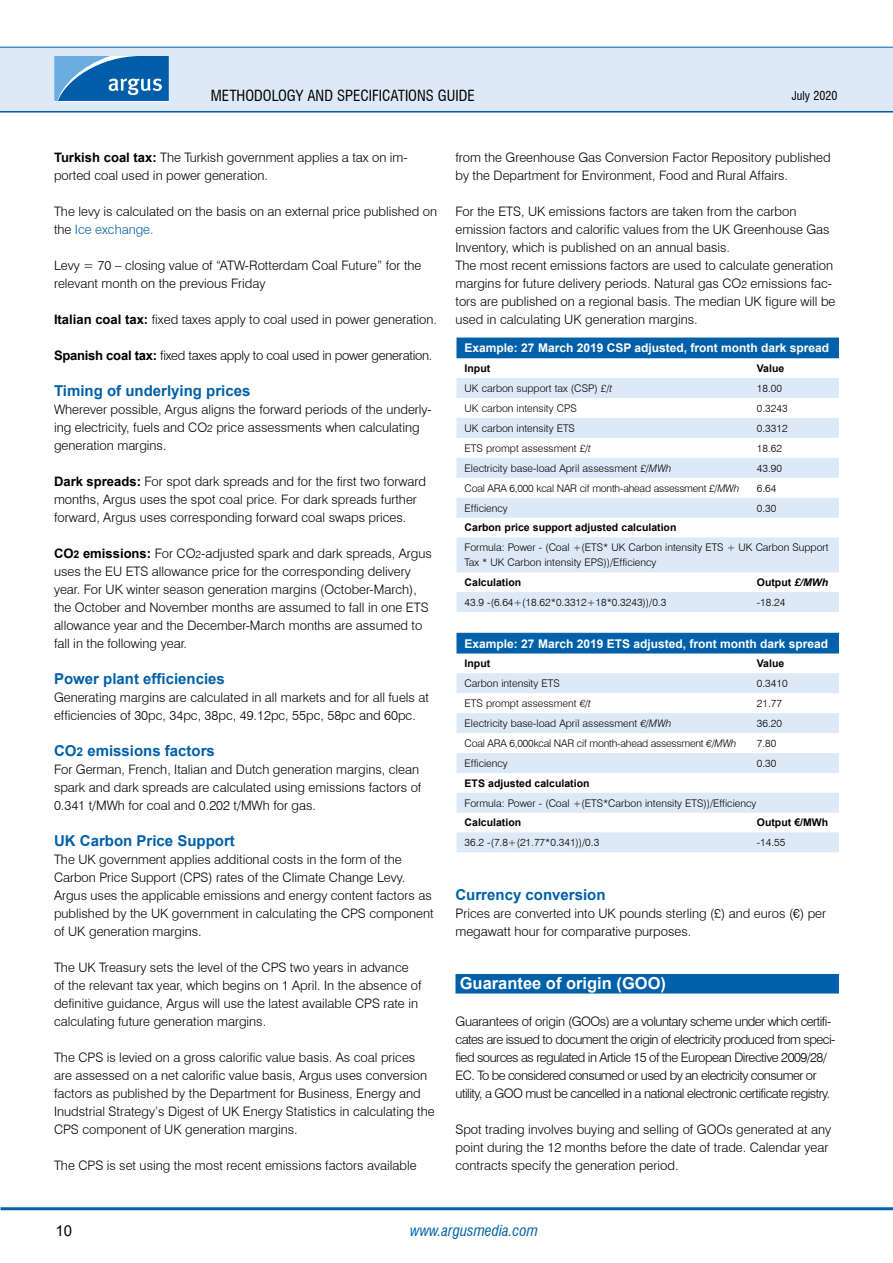
<style>
.page{position:relative;width:893px;height:1263px;background:#fff}
.page>*{position:absolute;margin:0;border:0;box-sizing:border-box;transform-origin:0 0}
.t1{font:700 16.5px "Arial";color:#fff}
.t2{font:700 15px "Arial";color:#0060a9}
.t3{font:condensed 15px "Swiss 721 BT";color:#000}
.t4{font:italic condensed 15px "Swiss 721 BT";color:#0060a9}
.t5{font:15px "Arial";color:#000}
.t6{font:300 13.05px/18px "Swiss 721 BT";color:#000}
.t7{font:300 13.05px/18px "Swiss 721 BT";letter-spacing:-.04em;color:#000}
.t8{font:300 13.05px "Swiss 721 BT";letter-spacing:-.02em;color:#000}
.t9{font:700 12px "Arial";color:#fff}
.t10{font:condensed 12px "Swiss 721 BT";color:#000}
.t11{font:300 10.5px/15px "Swiss 721 BT";color:#000}
.t12{font:700 10.5px "Arial";color:#000}
.t13{font:300 10.5px "Swiss 721 BT";letter-spacing:-.02em;color:#000}
.s1{font-family:"Arial";font-weight:700}
.s2{color:#0060a9}
.s3{font-size:10.5px}
.s4{font-family:"Arial";font-weight:700;font-size:10.5px}
.s5{font-size:12px}
.s6{font-style:italic}
</style>
<div class="page">
<hr style="left:0;top:110px;width:893px;height:3px;background:#0060a9">
<div style="left:0;top:47px;width:893px;height:64px;background:#dee9f7"></div>
<hr style="left:0;top:47px;width:893px;height:1px;background:#0060a9">
<svg style="left:54px;top:56px;width:115px;height:45px;background:#307dbd"></svg>
<hr style="left:1px;top:1207px;width:892px;height:3px;background:#0060a9">
<div style="left:455px;top:974px;width:384px;height:19px;background:#0060a9"></div>
<div style="left:456px;top:338px;width:383px;height:21px;background:#0060a9"></div>
<svg style="left:456px;top:378px;width:383px;height:474px;fill:#dee9f7"></svg>
<p class="t3" style="left:211px;top:86px;width:264px">METHODOLOGY AND SPECIFICATIONS GUIDE</p>
<p class="t10" style="left:792px;top:88px;width:47px">JULY 2020</p>
<p class="t6" style="left:54px;top:148px;width:355px"><span class="s1">Turkish coal tax:</span> The Turkish government applies a tax on im&shy;ported coal used in power generation.</p>
<p class="t6" style="left:54px;top:202px;width:385px">The levy is calculated on the basis on an external price published on the <span class="s2">Ice exchange.</span></p>
<p class="t6" style="left:54px;top:256px;width:369px">Levy = 70 – closing value of “ATW-Rotterdam Coal Future” for the relevant month on the previous Friday</p>
<p class="t6" style="left:54px;top:310px;width:385px"><span class="s1">Italian coal tax:</span> fixed taxes apply to coal used in power generation.</p>
<p class="t8" style="left:54px;top:347px;width:380px"><span class="s1">Spanish coal tax:</span> fixed taxes apply to coal used in power generation.</p>
<p class="t2" style="left:54px;top:380px;width:198px">Timing of underlying prices</p>
<p class="t6" style="left:54px;top:400px;width:379px">Wherever possible, Argus aligns the forward periods of the underly&shy;ing electricity, fuels and CO<span class="s3">2</span> price assessments when calculating generation margins.</p>
<p class="t6" style="left:54px;top:472px;width:373px"><span class="s1">Dark spreads:</span> For spot dark spreads and for the first two forward months, Argus uses the spot coal price. For dark spreads further forward, Argus uses corresponding forward coal swaps prices.</p>
<p class="t6" style="left:54px;top:544px;width:379px"><span class="s1">CO</span><span class="s4">2</span> <span class="s1">emissions:</span> For CO<span class="s3">2</span>-adjusted spark and dark spreads, Argus uses the EU ETS allowance price for the corresponding delivery year. For UK winter season generation margins (October-March), the October and November months are assumed to fall in one ETS allowance year and the December-March months are assumed to fall in the following year.</p>
<p class="t2" style="left:54px;top:668px;width:172px">Power plant efficiencies</p>
<p class="t6" style="left:54px;top:688px;width:377px">Generating margins are calculated in all markets and for all fuels at efficiencies of 30pc, 34pc, 38pc, 49.12pc, 55pc, 58pc and 60pc.</p>
<p class="t2" style="left:54px;top:740px;width:162px">CO<span class="s5">2</span> emissions factors</p>
<p class="t6" style="left:54px;top:760px;width:369px">For German, French, Italian and Dutch generation margins, clean spark and dark spreads are calculated using emissions factors of<br>0.341 t/MWh for coal and 0.202 t/MWh for gas.</p>
<p class="t2" style="left:54px;top:830px;width:182px">UK Carbon Price Support</p>
<p class="t6" style="left:54px;top:850px;width:381px">The UK government applies additional costs in the form of the Carbon Price Support (CPS) rates of the Climate Change Levy.<br>Argus uses the applicable emissions and energy content factors as published by the UK government in calculating the CPS component of UK generation margins.</p>
<p class="t6" style="left:54px;top:958px;width:369px">The UK Treasury sets the level of the CPS two years in advance of the relevant tax year, which begins on 1 April. In the absence of definitive guidance, Argus will use the latest available CPS rate in calculating future generation margins.</p>
<p class="t6" style="left:54px;top:1048px;width:382px">The CPS is levied on a gross calorific value basis. As coal prices are assessed on a net calorific value basis, Argus uses conversion factors as published by the Department for Business, Energy and Inudstrial Strategy’s Digest of UK Energy Statistics in calculating the CPS component of UK generation margins.</p>
<p class="t6" style="left:54px;top:1156px;width:364px">The CPS is set using the most recent emissions factors available</p>
<p class="t6" style="left:455px;top:148px;width:377px">from the Greenhouse Gas Conversion Factor Repository published by the Department for Environment, Food and Rural Affairs.</p>
<p class="t6" style="left:455px;top:202px;width:381px">For the ETS, UK emissions factors are taken from the carbon emission factors and calorific values from the UK Greenhouse Gas Inventory, which is published on an annual basis.<br>The most recent emissions factors are used to calculate generation margins for future delivery periods. Natural gas CO<span class="s3">2</span> emissions fac&shy;tors are published on a regional basis. The median UK figure will be used in calculating UK generation margins.</p>
<p class="t9" style="left:465px;top:340px;width:366px">Example: 27 March 2019 CSP adjusted, front month dark spread</p>
<p class="t12" style="left:465px;top:361px;width:27px">Input</p>
<p class="t12" style="left:757px;top:361px;width:29px">Value</p>
<p class="t11" style="left:465px;top:381px;width:149px">UK carbon support tax (CSP) <span class="s6">£/t</span></p>
<p class="t11" style="left:757px;top:381px;width:27px">18.00</p>
<p class="t11" style="left:465px;top:401px;width:114px">UK carbon intensity CPS</p>
<p class="t11" style="left:757px;top:401px;width:32px">0.3243</p>
<p class="t11" style="left:465px;top:421px;width:112px">UK carbon intensity ETS</p>
<p class="t11" style="left:757px;top:421px;width:32px">0.3312</p>
<p class="t11" style="left:465px;top:440px;width:128px">ETS prompt assessment <span class="s6">£/t</span></p>
<p class="t11" style="left:757px;top:440px;width:27px">18.62</p>
<p class="t11" style="left:465px;top:460px;width:208px">Electricity base-load April assessment <span class="s6">£/MWh</span></p>
<p class="t11" style="left:757px;top:460px;width:27px">43.90</p>
<p class="t13" style="left:465px;top:482px;width:276px">Coal ARA 6,000 kcal NAR cif month-ahead assessment <span class="s6">£/MWh</span></p>
<p class="t11" style="left:757px;top:480px;width:21px">6.64</p>
<p class="t11" style="left:465px;top:500px;width:45px">Efficiency</p>
<p class="t11" style="left:757px;top:500px;width:21px">0.30</p>
<p class="t12" style="left:465px;top:520px;width:213px">Carbon price support adjusted calculation</p>
<p class="t11" style="left:465px;top:540px;width:365px">Formula: Power - (Coal +(ETS* UK Carbon intensity ETS + UK Carbon Support<br>Tax * UK Carbon intensity EPS))/Efficiency</p>
<p class="t12" style="left:465px;top:575px;width:58px">Calculation</p>
<p class="t12" style="left:757px;top:575px;width:73px">Output <span class="s6">£/MWh</span></p>
<p class="t11" style="left:465px;top:595px;width:203px">43.9 -(6.64+(18.62*0.3312+18*0.3243))/0.3</p>
<p class="t11" style="left:757px;top:595px;width:30px">-18.24</p>
<p class="t9" style="left:465px;top:635px;width:365px">Example: 27 March 2019 ETS adjusted, front month dark spread</p>
<p class="t12" style="left:465px;top:656px;width:27px">Input</p>
<p class="t12" style="left:757px;top:656px;width:29px">Value</p>
<p class="t11" style="left:465px;top:676px;width:97px">Carbon intensity ETS</p>
<p class="t11" style="left:757px;top:676px;width:32px">0.3410</p>
<p class="t11" style="left:465px;top:696px;width:128px">ETS prompt assessment <span class="s6">€/t</span></p>
<p class="t11" style="left:757px;top:696px;width:27px">21.77</p>
<p class="t11" style="left:465px;top:716px;width:208px">Electricity base-load April assessment <span class="s6">€/MWh</span></p>
<p class="t11" style="left:757px;top:716px;width:27px">36.20</p>
<p class="t13" style="left:465px;top:737px;width:273px">Coal ARA 6,000kcal NAR cif month-ahead assessment <span class="s6">€/MWh</span></p>
<p class="t11" style="left:757px;top:736px;width:21px">7.80</p>
<p class="t11" style="left:465px;top:756px;width:45px">Efficiency</p>
<p class="t11" style="left:757px;top:756px;width:21px">0.30</p>
<p class="t12" style="left:465px;top:776px;width:126px">ETS adjusted calculation</p>
<p class="t11" style="left:465px;top:795px;width:293px">Formula: Power - (Coal +(ETS*Carbon intensity ETS))/Efficiency</p>
<p class="t12" style="left:465px;top:815px;width:58px">Calculation</p>
<p class="t12" style="left:757px;top:815px;width:73px">Output €/MWh</p>
<p class="t11" style="left:465px;top:835px;width:136px">36.2 -(7.8+(21.77*0.341))/0.3</p>
<p class="t11" style="left:757px;top:835px;width:30px">-14.55</p>
<p class="t2" style="left:455px;top:884px;width:152px">Currency conversion</p>
<p class="t6" style="left:455px;top:904px;width:372px">Prices are converted into UK pounds sterling (£) and euros (€) per megawatt hour for comparative purposes.</p>
<p class="t1" style="left:460px;top:972px;width:208px">Guarantee of origin (GOO)</p>
<p class="t7" style="left:455px;top:1012px;width:381px">Guarantees of origin (GOOs) are a voluntary scheme under which certifi&shy;cates are issued to document the origin of electricity produced from speci&shy;fied sources as regulated in Article 15 of the European Directive 2009/28/ EC. To be considered consumed or used by an electricity consumer or utility, a GOO must be cancelled in a national electronic certificate registry.</p>
<p class="t6" style="left:455px;top:1120px;width:377px">Spot trading involves buying and selling of GOOs generated at any point during the 12 months before the date of trade. Calendar year contracts specify the generation period.</p>
<p class="t5" style="left:55px;top:1220px;width:18px">10</p>
<p class="t4" style="left:410px;top:1221px;width:129px">www.argusmedia.com</p>
</div>
